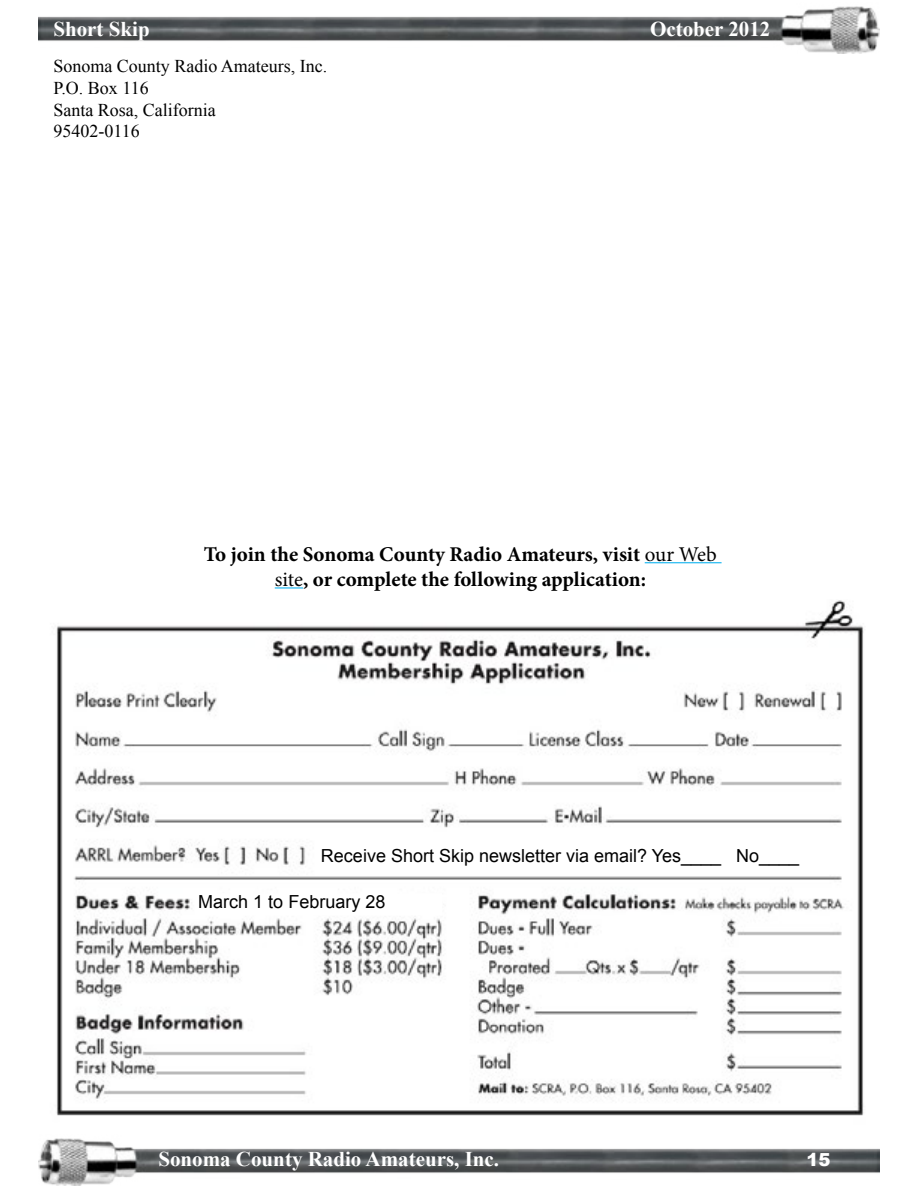
<style>
.page{position:relative;width:918px;height:1188px;background:#fff}
.page>*{position:absolute;margin:0;border:0;box-sizing:border-box;transform-origin:0 0}
.t1{font:700 21px/25.2px "Minion Pro";color:#000;text-align:center}
.t2{font:700 21px "Times New Roman";color:#fff}
.t3{font:18px/21.6px "Times New Roman";color:#000}
.t4{font:18px "Arial";color:#000}
.t5{font:900 18px "Arial";color:#fff}
.s1{font-weight:400}
</style>
<div class="page">
<img style="left:39px;top:1138px;width:840px;height:47px">
<img style="left:39px;top:6px;width:840px;height:48px">
<img style="left:56px;top:600px;width:808px;height:516px">
<div style="left:198px;top:894px;width:243px;height:21px;background:#fff"></div>
<hr style="left:645px;top:562px;width:77px;height:1px;background:#00aeef">
<svg style="left:275px;top:587px;width:28px;height:1px"></svg>
<p class="t2" style="left:53px;top:14px;width:98px">Short Skip</p>
<p class="t2" style="left:650px;top:14px;width:122px">October 2012</p>
<p class="t3" style="left:53px;top:55px;width:275px">Sonoma County Radio Amateurs, Inc.<br>P.O. Box 116<br>Santa Rosa, California<br>95402-0116</p>
<p class="t1" style="left:204px;top:541px;width:514px">To join the Sonoma County Radio Amateurs, visit <span class="s1">our Web site</span>, or complete the following application:</p>
<p class="t4" style="left:321px;top:843px;width:480px">Receive Short Skip newsletter via email? Yes____ No____</p>
<p class="t4" style="left:198px;top:890px;width:189px">March 1 to February 28</p>
<p class="t2" style="left:158px;top:1144px;width:342px">Sonoma County Radio Amateurs, Inc.</p>
<p class="t5" style="left:806px;top:1147px;width:26px">15</p>
</div>
